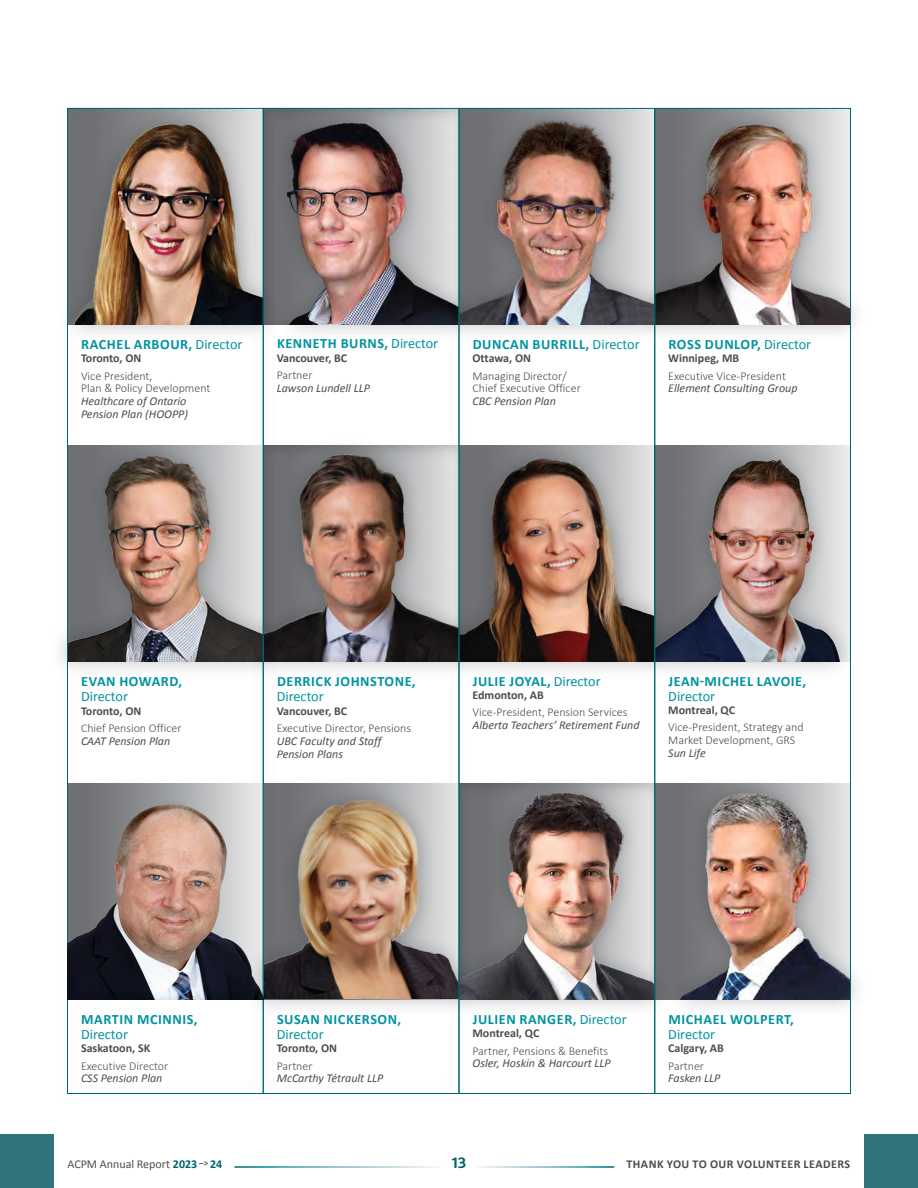
<style>
.page{position:relative;width:918px;height:1188px;background:#fff}
.page>*{position:absolute;margin:0;border:0;box-sizing:border-box;transform-origin:0 0}
.t1{font:700 15px "D Sari";color:#00646c}
.t2{font:700 14.25px "Calibri";letter-spacing:.04em;color:#0093a0}
.t3{font:14.25px "Calibri";color:#0093a0}
.t4{font:300 12px/12.8px "Calibri";color:#4d4d4f}
.t5{font:italic 12px/12.8px "Calibri";color:#4d4d4f}
.t6{font:700 12px "Calibri";color:#4d4d4f}
.t7{font:700 12px "Calibri";letter-spacing:.04em;color:#4d4d4f}
.t8{font:12px "Calibri";color:#4d4d4f}
.s1{font-weight:400}
.s2{font-weight:700;color:#00646c}
.s3{font-weight:700;font-size:9px}
</style>
<div class="page">
<div style="left:0;top:1134px;width:54px;height:54px;background:#32737c"></div>
<div style="left:864px;top:1134px;width:54px;height:54px;background:#32737c"></div>
<div style="left:636px;top:106px;width:233px;height:237px;background:#000;opacity:.25"></div>
<div style="left:441px;top:103px;width:232px;height:240px;background:#000;opacity:.25"></div>
<div style="left:663px;top:776px;width:206px;height:242px;background:#000;opacity:.25"></div>
<img style="left:673px;top:783px;width:176px;height:216px">
<div style="left:636px;top:442px;width:221px;height:239px;background:#000;opacity:.25"></div>
<div style="left:653px;top:444px;width:197px;height:219px;background:#000;opacity:.1"></div>
<div style="left:440px;top:441px;width:233px;height:240px;background:#000;opacity:.25"></div>
<div style="left:457px;top:444px;width:198px;height:219px;background:#000;opacity:.1"></div>
<div style="left:441px;top:774px;width:232px;height:244px;background:#000;opacity:.25"></div>
<div style="left:654px;top:108px;width:197px;height:986px;border:1px solid #00646c"></div>
<div style="left:245px;top:90px;width:233px;height:1022px;background:#000;opacity:.25"></div>
<div style="left:49px;top:90px;width:233px;height:1022px;background:#000;opacity:.25"></div>
<div style="left:66px;top:782px;width:198px;height:219px;background:#000;opacity:.1"></div>
<p class="t2" style="left:81px;top:335px;width:163px">RACHEL ARBOUR, <span class="s1">Director</span></p>
<p class="t6" style="left:81px;top:351px;width:62px">Toronto, ON</p>
<p class="t4" style="left:81px;top:369px;width:131px">Vice President,<br>Plan &amp; Policy Development</p>
<p class="t5" style="left:81px;top:394px;width:109px">Healthcare of Ontario<br>Pension Plan (HOOPP)</p>
<p class="t2" style="left:277px;top:335px;width:163px">KENNETH BURNS, <span class="s1">Director</span></p>
<p class="t6" style="left:277px;top:350px;width:72px">Vancouver, BC</p>
<p class="t4" style="left:277px;top:368px;width:37px">Partner</p>
<p class="t5" style="left:277px;top:381px;width:95px">Lawson Lundell LLP</p>
<p class="t2" style="left:473px;top:335px;width:168px">DUNCAN BURRILL, <span class="s1">Director</span></p>
<p class="t6" style="left:472px;top:351px;width:60px">Ottawa, ON</p>
<p class="t4" style="left:472px;top:369px;width:110px">Managing Director/<br>Chief Executive Officer</p>
<p class="t5" style="left:472px;top:394px;width:85px">CBC Pension Plan</p>
<p class="t2" style="left:669px;top:335px;width:144px">ROSS DUNLOP, <span class="s1">Director</span></p>
<p class="t6" style="left:668px;top:351px;width:73px">Winnipeg, MB</p>
<p class="t4" style="left:668px;top:369px;width:119px">Executive Vice-President</p>
<p class="t5" style="left:668px;top:381px;width:131px">Ellement Consulting Group</p>
<p class="t2" style="left:81px;top:673px;width:102px">EVAN HOWARD,</p>
<p class="t3" style="left:81px;top:688px;width:49px">Director</p>
<p class="t6" style="left:81px;top:703px;width:62px">Toronto, ON</p>
<p class="t4" style="left:81px;top:721px;width:102px">Chief Pension Officer</p>
<p class="t5" style="left:81px;top:734px;width:91px">CAAT Pension Plan</p>
<p class="t2" style="left:277px;top:673px;width:140px">DERRICK JOHNSTONE,</p>
<p class="t3" style="left:277px;top:688px;width:49px">Director</p>
<p class="t6" style="left:277px;top:703px;width:72px">Vancouver, BC</p>
<p class="t4" style="left:277px;top:721px;width:136px">Executive Director, Pensions</p>
<p class="t5" style="left:277px;top:734px;width:106px">UBC Faculty and Staff<br>Pension Plans</p>
<p class="t2" style="left:473px;top:672px;width:129px">JULIE JOYAL, <span class="s1">Director</span></p>
<p class="t6" style="left:472px;top:688px;width:73px">Edmonton, AB</p>
<p class="t4" style="left:472px;top:706px;width:156px">Vice-President, Pension Services</p>
<p class="t5" style="left:472px;top:718px;width:169px">Alberta Teachers’ Retirement Fund</p>
<p class="t2" style="left:669px;top:672px;width:139px">JEAN-MICHEL LAVOIE,</p>
<p class="t3" style="left:668px;top:687px;width:49px">Director</p>
<p class="t6" style="left:668px;top:703px;width:68px">Montreal, QC</p>
<p class="t4" style="left:668px;top:721px;width:137px">Vice-President, Strategy and<br>Market Development, GRS</p>
<p class="t5" style="left:668px;top:746px;width:39px">Sun Life</p>
<p class="t2" style="left:81px;top:1010px;width:118px">MARTIN MCINNIS,</p>
<p class="t3" style="left:81px;top:1025px;width:49px">Director</p>
<p class="t6" style="left:81px;top:1041px;width:71px">Saskatoon, SK</p>
<p class="t4" style="left:81px;top:1059px;width:89px">Executive Director</p>
<p class="t5" style="left:81px;top:1071px;width:83px">CSS Pension Plan</p>
<p class="t2" style="left:277px;top:1010px;width:126px">SUSAN NICKERSON,</p>
<p class="t3" style="left:277px;top:1025px;width:49px">Director</p>
<p class="t6" style="left:277px;top:1041px;width:62px">Toronto, ON</p>
<p class="t4" style="left:277px;top:1059px;width:37px">Partner</p>
<p class="t5" style="left:277px;top:1071px;width:108px">McCarthy Tétrault LLP</p>
<p class="t2" style="left:473px;top:1010px;width:156px">JULIEN RANGER, <span class="s1">Director</span></p>
<p class="t6" style="left:472px;top:1026px;width:68px">Montreal, QC</p>
<p class="t4" style="left:472px;top:1044px;width:137px">Partner, Pensions &amp; Benefits</p>
<p class="t5" style="left:472px;top:1056px;width:140px">Osler, Hoskin &amp; Harcourt LLP</p>
<p class="t2" style="left:669px;top:1010px;width:127px">MICHAEL WOLPERT,</p>
<p class="t3" style="left:668px;top:1025px;width:49px">Director</p>
<p class="t6" style="left:668px;top:1041px;width:57px">Calgary, AB</p>
<p class="t4" style="left:668px;top:1059px;width:37px">Partner</p>
<p class="t5" style="left:668px;top:1071px;width:54px">Fasken LLP</p>
<p class="t8" style="left:68px;top:1156px;width:156px">ACPM Annual Report <span class="s2">2023</span> <span class="s3">–&gt;</span> <span class="s2">24</span></p>
<p class="t1" style="left:452px;top:1153px;width:16px">13</p>
<p class="t7" style="left:626px;top:1156px;width:225px">THANK YOU TO OUR VOLUNTEER LEADERS</p>
</div>
